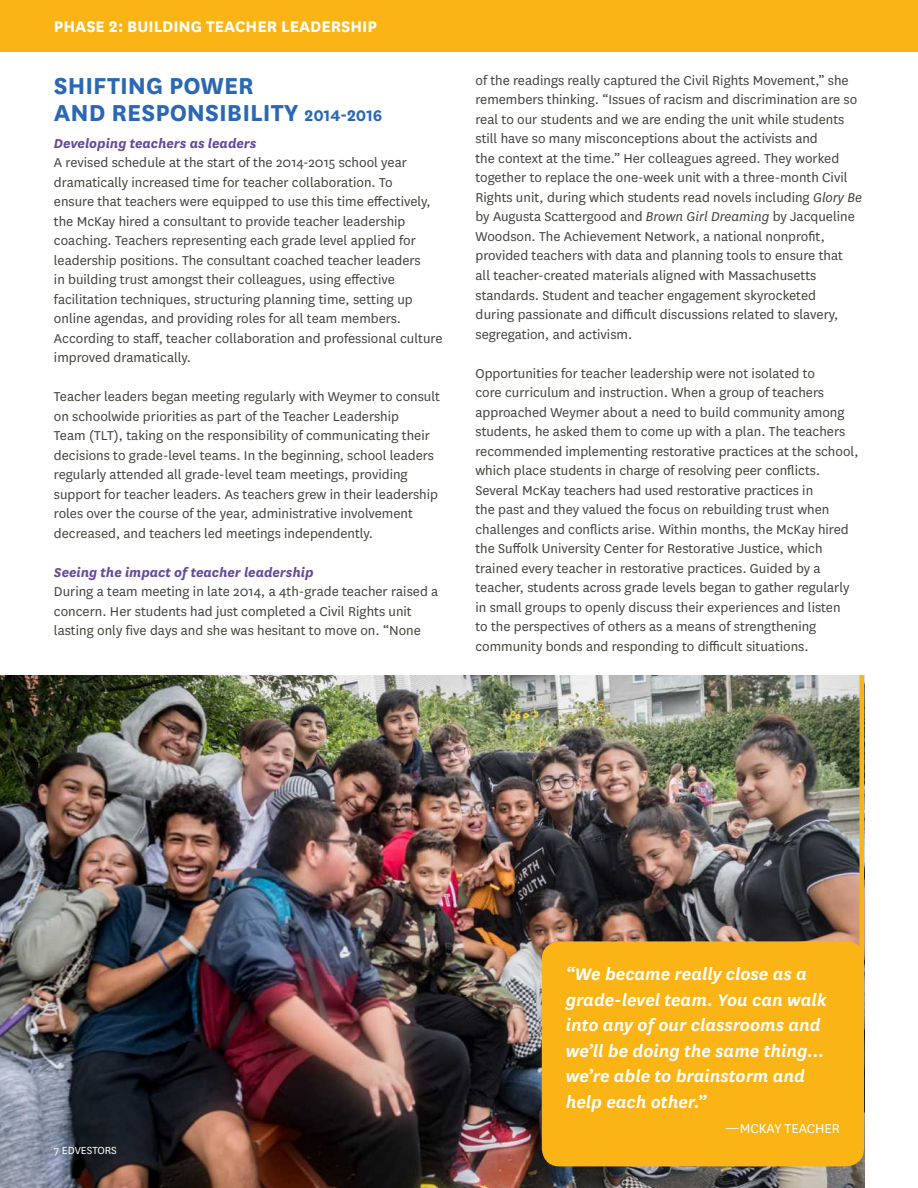
<style>
.page{position:relative;width:918px;height:1188px;background:#fff}
.page>*{position:absolute;margin:0;border:0;box-sizing:border-box;transform-origin:0 0}
.t1{font:700 27px/26.7px "National";color:#2b68b3}
.t2{font:italic 600 19.5px/25.5px "National";color:#fff}
.t3{font:700 18px "National";color:#fff}
.t4{font:15px/19.5px "National";color:#40423a}
.t5{font:italic 700 15px "National";color:#664a9e}
.t6{font:700 15px "National";color:#fff}
.t7{font:15px "National";color:#fff}
.t8{font:12px "National";color:#fff}
.s1{font-size:18px}
.s2{font-style:italic}
</style>
<div class="page">
<img style="left:0;top:675px;width:864px;height:513px">
<div style="left:542px;top:941px;width:322px;height:225px;background:#fbb416;border-radius:18px"></div>
<div style="left:859px;top:675px;width:5px;height:459px;background:#fbb416"></div>
<div style="left:0;top:0;width:918px;height:51px;background:#fbb416"></div>
<p class="t3" style="left:54px;top:14px;width:325px">PHASE 2: BUILDING TEACHER LEADERSHIP</p>
<p class="t6" style="left:52px;top:19px;width:271px">PHASE 2: BUILDING TEACHER LEADERSHIP</p>
<h1 class="t1" style="left:54px;top:70px;width:330px">SHIFTING POWER<br>AND RESPONSIBILITY <span class="s1">2014-2016</span></h1>
<p class="t5" style="left:54px;top:133px;width:204px">Developing teachers as leaders</p>
<p class="t4" style="left:54px;top:152px;width:390px">A revised schedule at the start of the 2014-2015 school year dramatically increased time for teacher collaboration. To<br>ensure that teachers were equipped to use this time effectively, the McKay hired a consultant to provide teacher leadership coaching. Teachers representing each grade level applied for leadership positions. The consultant coached teacher leaders<br>in building trust amongst their colleagues, using effective facilitation techniques, structuring planning time, setting up online agendas, and providing roles for all team members.<br>According to staff, teacher collaboration and professional culture improved dramatically.</p>
<p class="t4" style="left:54px;top:386px;width:388px">Teacher leaders began meeting regularly with Weymer to consult on schoolwide priorities as part of the Teacher Leadership<br>Team (TLT), taking on the responsibility of communicating their decisions to grade-level teams. In the beginning, school leaders regularly attended all grade-level team meetings, providing support for teacher leaders. As teachers grew in their leadership roles over the course of the year, administrative involvement decreased, and teachers led meetings independently.</p>
<p class="t5" style="left:54px;top:562px;width:261px">Seeing the impact of teacher leadership</p>
<p class="t4" style="left:54px;top:581px;width:386px">During a team meeting in late 2014, a 4th-grade teacher raised a concern. Her students had just completed a Civil Rights unit lasting only five days and she was hesitant to move on. “None</p>
<p class="t4" style="left:475px;top:70px;width:388px">of the readings really captured the Civil Rights Movement,” she remembers thinking. “Issues of racism and discrimination are so real to our students and we are ending the unit while students still have so many misconceptions about the activists and<br>the context at the time.” Her colleagues agreed. They worked together to replace the one-week unit with a three-month Civil Rights unit, during which students read novels including <span class="s2">Glory Be </span>by Augusta Scattergood and <span class="s2">Brown Girl Dreaming</span> by Jacqueline Woodson. The Achievement Network, a national nonprofit, provided teachers with data and planning tools to ensure that<br>all teacher-created materials aligned with Massachusetts standards. Student and teacher engagement skyrocketed<br>during passionate and difficult discussions related to slavery, segregation, and activism.</p>
<p class="t4" style="left:475px;top:362px;width:385px">Opportunities for teacher leadership were not isolated to<br>core curriculum and instruction. When a group of teachers approached Weymer about a need to build community among students, he asked them to come up with a plan. The teachers recommended implementing restorative practices at the school, which place students in charge of resolving peer conflicts.<br>Several McKay teachers had used restorative practices in<br>the past and they valued the focus on rebuilding trust when challenges and conflicts arise. Within months, the McKay hired the Suffolk University Center for Restorative Justice, which trained every teacher in restorative practices. Guided by a teacher, students across grade levels began to gather regularly in small groups to openly discuss their experiences and listen<br>to the perspectives of others as a means of strengthening community bonds and responding to difficult situations.</p>
<p class="t8" style="left:54px;top:1142px;width:64px">7 EDVESTORS</p>
<h2 class="t2" style="left:566px;top:960px;width:262px">“We became really close as a grade-level team. You can walk into any of our classrooms and we’ll be doing the same thing… we’re able to brainstorm and help each other.”</h2>
<p class="t7" style="left:725px;top:1119px;width:117px">—MCKAY TEACHER</p>
</div>
